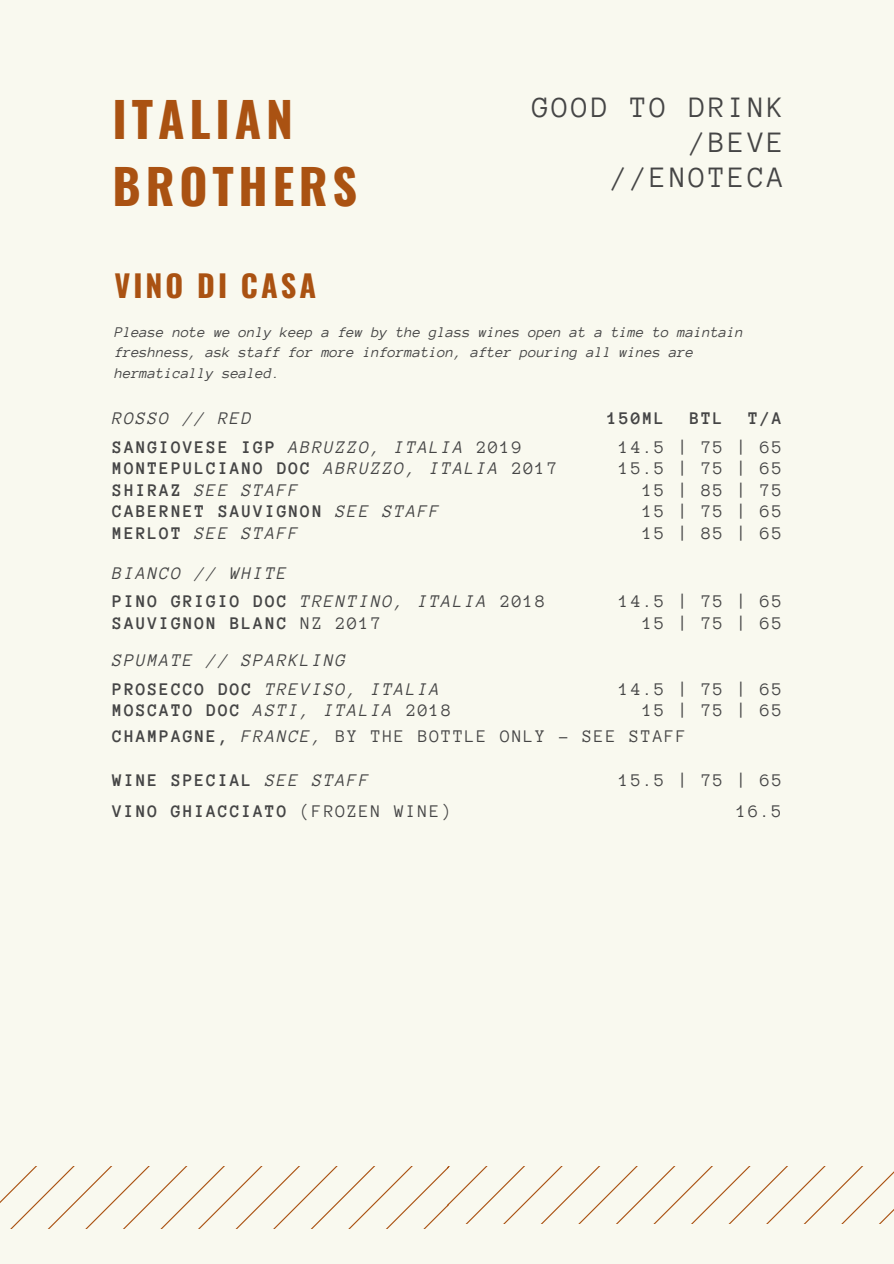
<style>
.page{position:relative;width:894px;height:1264px;background:#fff}
.page>*{position:absolute;margin:0;border:0;box-sizing:border-box;transform-origin:0 0}
.t1{font:700 48px/66.8px "Oswald";letter-spacing:.1em;color:#aa5212}
.t2{font:30.3px "Anonymous Pro";letter-spacing:.1em;color:#454545}
.t3{font:700 30.3px "Oswald";letter-spacing:.1em;color:#aa5212}
.t4{font:italic 18.15px "Anonymous Pro";letter-spacing:.1em;color:#454545}
.t5{font:18.15px "Anonymous Pro";letter-spacing:.1em;color:#454545}
.t6{font:700 18.15px "Anonymous Pro";letter-spacing:.1em;color:#454545}
.t7{font:italic 15.15px/20.2px "Anonymous Pro";color:#454545}
.s1{font-weight:700;font-style:normal}
.s2{font-style:normal}
.s3{font-weight:400;font-style:italic}
.s4{font-weight:400}
.s5{font-weight:700}
.s6{font-style:italic}
</style>
<div class="page">
<div style="left:0;top:0;width:893px;height:1263px;background:#f9f9ef"></div>
<svg style="left:0;top:1166px;width:447px;height:62px"></svg>
<svg style="left:447px;top:1166px;width:446px;height:57px"></svg>
<p class="t1" style="left:113px;top:84px;width:246px">ITALIAN<br>BROTHERS</p>
<p class="t2" style="left:532px;top:92px;width:253px">GOOD TO DRINK</p>
<p class="t2" style="left:689px;top:127px;width:96px">/BEVE</p>
<p class="t2" style="left:610px;top:162px;width:175px">//ENOTECA</p>
<p class="t3" style="left:114px;top:261px;width:203px">VINO DI CASA</p>
<p class="t7" style="left:115px;top:322px;width:630px">Please note we only keep a few by the glass wines open at a time to maintain freshness, ask staff for more information, after pouring all wines are hermatically sealed.</p>
<p class="t4" style="left:113px;top:409px;width:141px">ROSSO // RED</p>
<p class="t6" style="left:607px;top:409px;width:58px">150ML</p>
<p class="t6" style="left:689px;top:409px;width:35px">BTL</p>
<p class="t6" style="left:748px;top:409px;width:35px">T/A</p>
<p class="t4" style="left:113px;top:438px;width:411px"><span class="s1">SANGIOVESE IGP</span> ABRUZZO, ITALIA <span class="s2">2019</span></p>
<p class="t5" style="left:619px;top:438px;width:164px">14.5 | 75 | 65</p>
<p class="t6" style="left:113px;top:459px;width:446px">MONTEPULCIANO DOC <span class="s3">ABRUZZO, ITALIA</span> <span class="s4">2017</span></p>
<p class="t5" style="left:619px;top:459px;width:164px">15.5 | 75 | 65</p>
<p class="t4" style="left:113px;top:481px;width:187px"><span class="s1">SHIRAZ</span> SEE STAFF</p>
<p class="t5" style="left:642px;top:481px;width:141px">15|85|75</p>
<p class="t6" style="left:113px;top:502px;width:328px">CABERNET SAUVIGNON <span class="s3">SEE STAFF</span></p>
<p class="t5" style="left:642px;top:502px;width:141px">15|75|65</p>
<p class="t4" style="left:113px;top:524px;width:187px"><span class="s1">MERLOT</span> SEE STAFF</p>
<p class="t5" style="left:642px;top:524px;width:141px">15|85|65</p>
<p class="t4" style="left:113px;top:564px;width:176px">BIANCO // WHITE</p>
<p class="t6" style="left:113px;top:614px;width:270px">SAUVIGNON BLANC <span class="s4">NZ 2017</span></p>
<p class="t5" style="left:642px;top:614px;width:141px">15|75|65</p>
<p class="t4" style="left:113px;top:592px;width:434px"><span class="s1">PINO GRIGIO DOC</span> TRENTINO, ITALIA <span class="s2">2018</span></p>
<p class="t5" style="left:619px;top:592px;width:164px">14.5 | 75 | 65</p>
<p class="t4" style="left:113px;top:651px;width:234px">SPUMATE // SPARKLING</p>
<p class="t4" style="left:113px;top:701px;width:340px"><span class="s1">MOSCATO DOC</span> ASTI, ITALIA <span class="s2">2018</span></p>
<p class="t5" style="left:642px;top:701px;width:141px">15|75|65</p>
<p class="t4" style="left:113px;top:679px;width:328px"><span class="s1">PROSECCO DOC</span> TREVISO, ITALIA</p>
<p class="t5" style="left:619px;top:679px;width:164px">14.5 | 75 | 65</p>
<p class="t5" style="left:113px;top:727px;width:575px"><span class="s5">CHAMPAGNE,</span> <span class="s6">FRANCE,</span> BY THE BOTTLE ONLY - SEE STAFF</p>
<p class="t6" style="left:113px;top:770px;width:258px">WINE SPECIAL <span class="s3">SEE STAFF</span></p>
<p class="t5" style="left:619px;top:770px;width:164px">15.5 | 75 | 65</p>
<p class="t6" style="left:112px;top:801px;width:340px">VINO GHIACCIATO <span class="s4">(FROZEN WINE)</span></p>
<p class="t5" style="left:736px;top:801px;width:47px">16.5</p>
</div>
